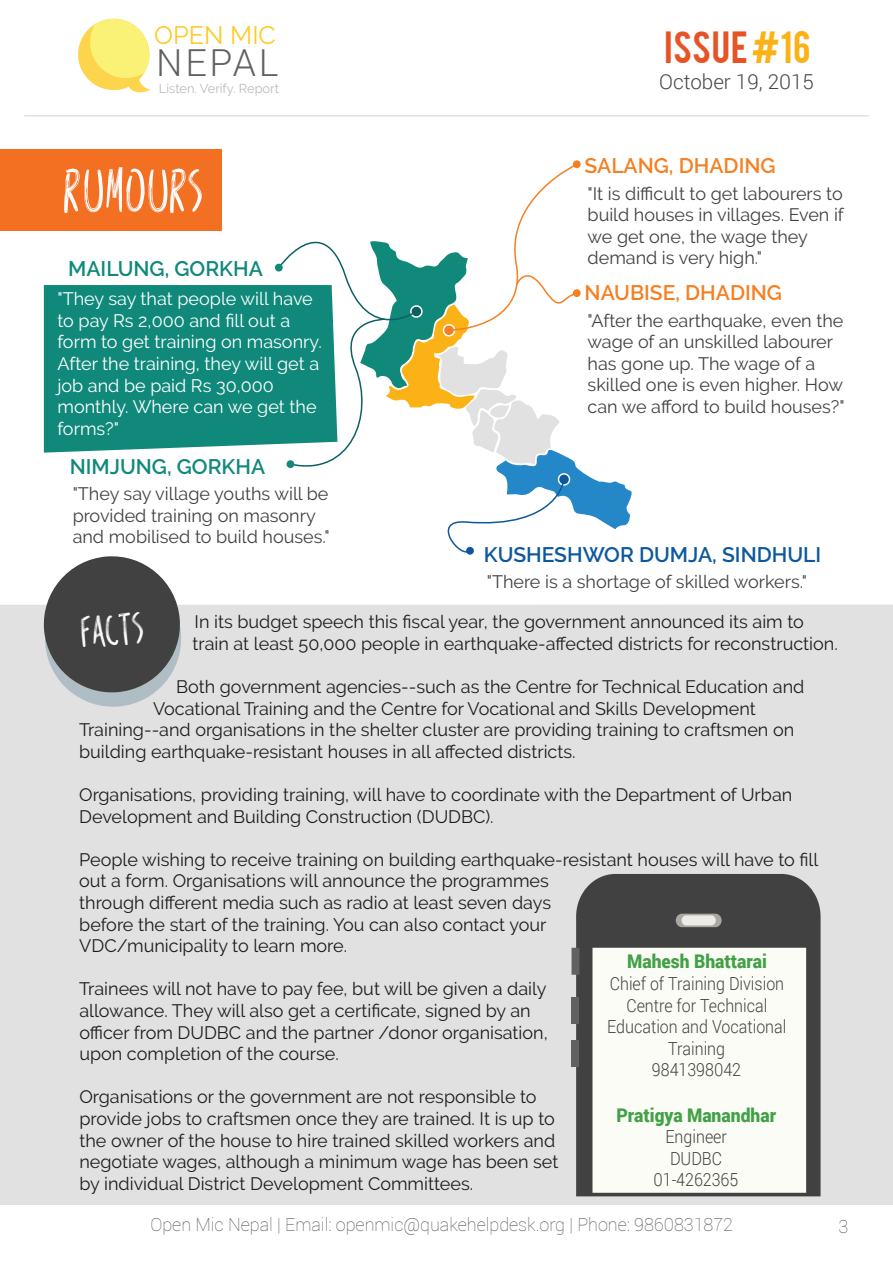
<style>
.page{position:relative;width:893px;height:1263px;background:#fff}
.page>*{position:absolute;margin:0;border:0;box-sizing:border-box;transform-origin:0 0}
.t1{font:57px "REIS";color:#fbfbfc}
.t2{font:42px "REIS";color:#fbfbfc}
.t3{font:300 37.2px "Roboto";letter-spacing:.075em;color:#616161}
.t4{font:35.4px "Bebas";letter-spacing:.02em;color:#e75324}
.t5{font:25.2px "Raleway";color:#feca28}
.t6{font:600 21px "Raleway";color:#f57f21}
.t7{font:600 21px "Raleway";color:#10897b}
.t8{font:600 21px "Raleway";color:#0d589c}
.t9{font:300 20.55px "Roboto";color:#464646}
.t10{font:900 18.75px "Roboto";color:#42a146;scale:.93 1}
.t11{font:18px/21.6px "Raleway";color:#1e1d1e}
.t12{font:18px/21.6px "Raleway";color:#424142}
.t13{font:18px/21.6px "Raleway";color:#fff}
.t14{font:300 18px/21.6px "Roboto";color:#424142;text-align:center;scale:.89 1}
.t15{font:100 18px "Roboto";color:#565455}
.t16{font:12.9px "Raleway";color:#bcbcbc}
.s1{color:#fbb217}
</style>
<div class="page">
<div style="left:44px;top:285px;width:233px;height:168px;background:#10897b"></div>
<svg style="left:78px;top:18px;width:73px;height:75px"></svg>
<div style="left:0;top:149px;width:222px;height:82px;background:#f36f21"></div>
<div style="left:0;top:604px;width:893px;height:601px;background:#e0e1e0"></div>
<div style="left:576px;top:874px;width:244px;height:322px;background:#424142"></div>
<div style="left:592px;top:948px;width:214px;height:245px;background:#fcfcf7"></div>
<svg style="left:676px;top:914px;width:46px;height:13px"></svg>
<div style="left:681px;top:915px;width:35px;height:10px;background:#eaece5;border-radius:5px"></div>
<div style="left:572px;top:948px;width:7px;height:27px;background:#616161"></div>
<div style="left:572px;top:997px;width:7px;height:27px;background:#616161"></div>
<div style="left:572px;top:1040px;width:7px;height:27px;background:#616161"></div>
<svg style="left:41px;top:556px;width:143px;height:151px"></svg>
<hr style="left:24px;top:115px;width:845px;height:2px;background:#e0e1e0">
<svg style="left:573px;top:160px;width:8px;height:8px"></svg>
<svg style="left:277px;top:163px;width:355px;height:392px"></svg>
<h3 class="t5" style="left:154px;top:20px;width:123px">OPEN MIC</h3>
<h3 class="t3" style="left:156px;top:37px;width:124px">NEPAL</h3>
<p class="t16" style="left:159px;top:81px;width:122px">Listen. Verify. Report</p>
<h1 class="t1" style="left:63px;top:160px;width:142px">RUMOURS</h1>
<p class="t7" style="left:68px;top:256px;width:196px">MAILUNG, GORKHA</p>
<p class="t13" style="left:58px;top:288px;width:266px">"They say that people will have to pay Rs 2,000 and fill out a form to get training on masonry.<br>After the training, they will get a job and be paid Rs 30,000 monthly. Where can we get the forms?"</p>
<p class="t7" style="left:70px;top:454px;width:197px">NIMJUNG, GORKHA</p>
<p class="t12" style="left:73px;top:483px;width:259px">"They say village youths will be provided training on masonry and mobilised to build houses."</p>
<h3 class="t4" style="left:664px;top:22px;width:148px">ISSUE<span class="s1">#16</span></h3>
<p class="t9" style="left:659px;top:67px;width:156px">October 19, 2015</p>
<p class="t6" style="left:585px;top:154px;width:192px">SALANG, DHADING</p>
<p class="t12" style="left:588px;top:182px;width:258px">"It is difficult to get labourers to build houses in villages. Even if we get one, the wage they demand is very high."</p>
<p class="t6" style="left:585px;top:281px;width:199px">NAUBISE, DHADING</p>
<p class="t12" style="left:588px;top:309px;width:259px">"After the earthquake, even the wage of an unskilled labourer has gone up. The wage of a skilled one is even higher. How can we afford to build houses?"</p>
<p class="t8" style="left:484px;top:542px;width:339px">KUSHESHWOR DUMJA, SINDHULI</p>
<p class="t12" style="left:487px;top:571px;width:322px">"There is a shortage of skilled workers."</p>
<h2 class="t2" style="left:78px;top:609px;width:65px;rotate:-5deg">FACTS</h2>
<p class="t11" style="left:193px;top:611px;width:647px">In its budget speech this fiscal year, the government announced its aim to train at least 50,000 people in earthquake-affected districts for reconstruction.</p>
<p class="t11" style="left:176px;top:676px;width:630px">Both government agencies--such as the Centre for Technical Education and</p>
<p class="t11" style="left:153px;top:697px;width:604px">Vocational Training and the Centre for Vocational and Skills Development</p>
<p class="t11" style="left:79px;top:719px;width:717px">Training--and organisations in the shelter cluster are providing training to craftsmen on</p>
<p class="t11" style="left:79px;top:740px;width:498px">building earthquake-resistant houses in all affected districts.</p>
<p class="t11" style="left:79px;top:784px;width:715px">Organisations, providing training, will have to coordinate with the Department of Urban<br>Development and Building Construction (DUDBC).</p>
<p class="t11" style="left:79px;top:848px;width:741px">People wishing to receive training on building earthquake-resistant houses will have to fill out a form. Organisations will announce the programmes<br>through different media such as radio at least seven days<br>before the start of the training. You can also contact your<br>VDC/municipality to learn more.</p>
<p class="t11" style="left:79px;top:978px;width:470px">Trainees will not have to pay fee, but will be given a daily allowance. They will also get a certificate, signed by an officer from DUDBC and the partner /donor organisation, upon completion of the course.</p>
<p class="t11" style="left:79px;top:1086px;width:481px">Organisations or the government are not responsible to provide jobs to craftsmen once they are trained. It is up to the owner of the house to hire trained skilled workers and negotiate wages, although a minimum wage has been set by individual District Development Committees.</p>
<p class="t10" style="left:627px;top:948px;width:152px">Mahesh Bhattarai</p>
<p class="t14" style="left:607px;top:972px;width:203px">Chief of Training Division<br>Centre for Technical<br>Education and Vocational<br>Training<br>9841398042</p>
<p class="t10" style="left:616px;top:1102px;width:173px">Pratigya Manandhar</p>
<p class="t14" style="left:653px;top:1125px;width:97px">Engineer<br>DUDBC<br>01-4262365</p>
<p class="t15" style="left:150px;top:1212px;width:584px">Open Mic Nepal | Email: openmic@quakehelpdesk.org | Phone: 9860831872</p>
<p class="t15" style="left:838px;top:1214px;width:11px">3</p>
</div>
